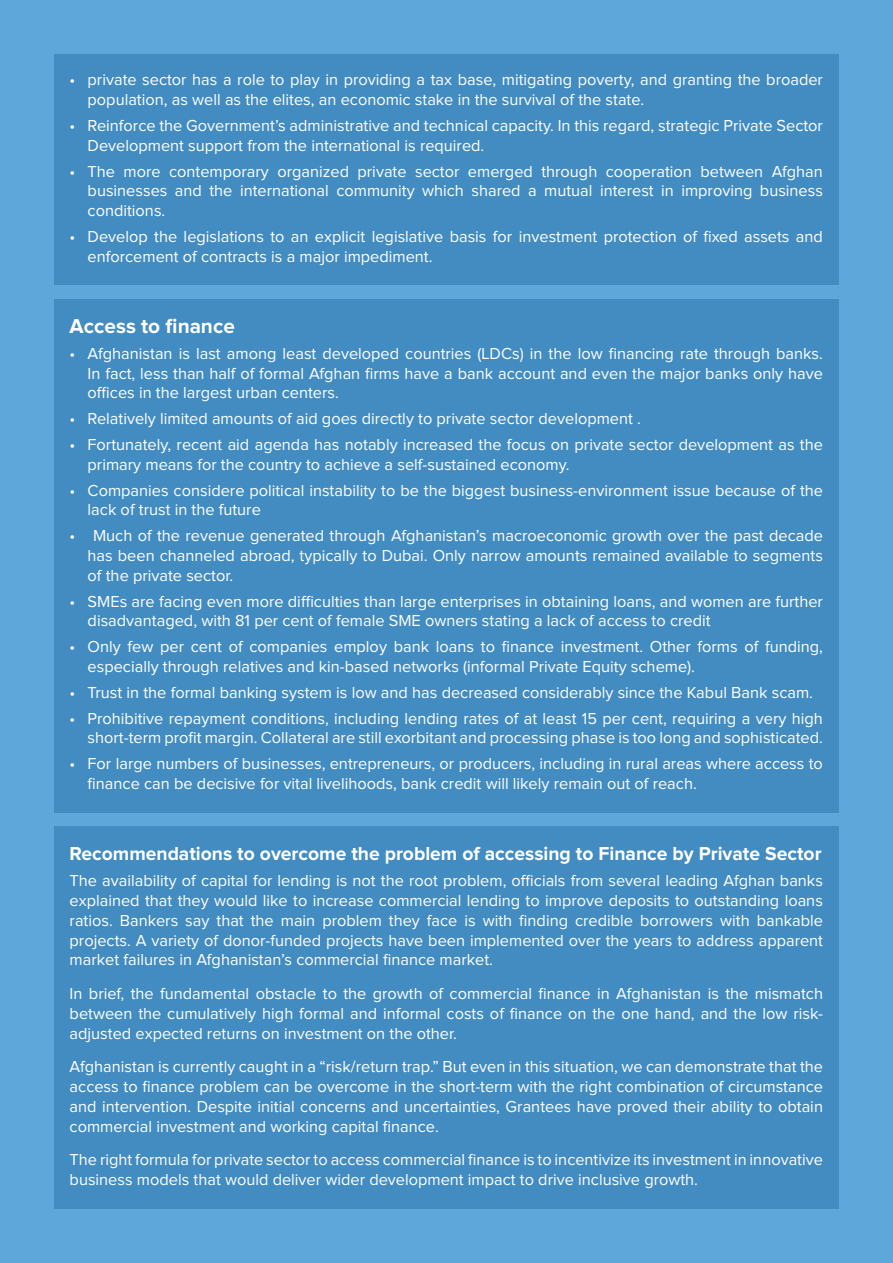
<style>
.page{position:relative;width:893px;height:1263px;background:#5da7db}
.page>*{position:absolute;margin:0;border:0;box-sizing:border-box;transform-origin:0 0}
.t1{font:700 21px "Proxima Nova";color:#fff}
.t2{font:700 19.5px "Proxima Nova";color:#fff}
.t3{font:16.5px/19.8px "Proxima Nova";color:#fff}
</style>
<div class="page">
<div style="left:54px;top:54px;width:785px;height:231px;background:#428cc1"></div>
<div style="left:54px;top:299px;width:785px;height:513px;background:#428cc1"></div>
<div style="left:54px;top:826px;width:785px;height:383px;background:#428cc1"></div>
<p class="t3" style="left:88px;top:71px;width:737px;text-indent:-18px">• private sector has a role to play in providing a tax base, mitigating poverty, and granting the broader population, as well as the elites, an economic stake in the survival of the state.</p>
<p class="t3" style="left:88px;top:116px;width:737px;text-indent:-18px">• Reinforce the Government’s administrative and technical capacity. In this regard, strategic Private Sector<br>Development support from the international is required.</p>
<p class="t3" style="left:88px;top:162px;width:737px;text-align:justify;text-indent:-18px">• The more contemporary organized private sector emerged through cooperation between Afghan businesses and the international community which shared a mutual interest in improving business conditions.</p>
<p class="t3" style="left:88px;top:227px;width:737px;text-indent:-18px">• Develop the legislations to an explicit legislative basis for investment protection of fixed assets and enforcement of contracts is a major impediment.</p>
<p class="t1" style="left:70px;top:316px;width:167px">Access to finance</p>
<p class="t3" style="left:88px;top:344px;width:737px;text-align:justify;text-indent:-18px">• Afghanistan is last among least developed countries (LDCs) in the low financing rate through banks.<br>In fact, less than half of formal Afghan firms have a bank account and even the major banks only have offices in the largest urban centers.</p>
<p class="t3" style="left:70px;top:409px;width:573px">• Relatively limited amounts of aid goes directly to private sector development .</p>
<p class="t3" style="left:88px;top:435px;width:737px;text-indent:-18px">• Fortunately, recent aid agenda has notably increased the focus on private sector development as the primary means for the country to achieve a self-sustained economy.</p>
<p class="t3" style="left:88px;top:481px;width:737px;text-indent:-18px">• Companies considere political instability to be the biggest business-environment issue because of the lack of trust in the future</p>
<p class="t3" style="left:88px;top:526px;width:737px;text-align:justify;text-indent:-18px">• Much of the revenue generated through Afghanistan’s macroeconomic growth over the past decade has been channeled abroad, typically to Dubai. Only narrow amounts remained available to segments of the private sector.</p>
<p class="t3" style="left:88px;top:592px;width:737px;text-indent:-18px">• SMEs are facing even more difficulties than large enterprises in obtaining loans, and women are further disadvantaged, with 81 per cent of female SME owners stating a lack of access to credit</p>
<p class="t3" style="left:88px;top:637px;width:737px;text-indent:-18px">• Only few per cent of companies employ bank loans to finance investment. Other forms of funding, especially through relatives and kin-based networks (informal Private Equity scheme).</p>
<p class="t3" style="left:70px;top:683px;width:745px">• Trust in the formal banking system is low and has decreased considerably since the Kabul Bank scam.</p>
<p class="t3" style="left:70px;top:709px;width:755px;text-align:right">• Prohibitive repayment conditions, including lending rates of at least 15 per cent, requiring a very high short-term profit margin. Collateral are still exorbitant and processing phase is too long and sophisticated.</p>
<p class="t3" style="left:88px;top:754px;width:737px;text-indent:-18px">• For large numbers of businesses, entrepreneurs, or producers, including in rural areas where access to finance can be decisive for vital livelihoods, bank credit will likely remain out of reach.</p>
<p class="t2" style="left:70px;top:845px;width:753px">Recommendations to overcome the problem of accessing to Finance by Private Sector</p>
<p class="t3" style="left:70px;top:871px;width:755px;text-align:justify">The availability of capital for lending is not the root problem, officials from several leading Afghan banks explained that they would like to increase commercial lending to improve deposits to outstanding loans ratios. Bankers say that the main problem they face is with finding credible borrowers with bankable projects. A variety of donor-funded projects have been implemented over the years to address apparent market failures in Afghanistan’s commercial finance market.</p>
<p class="t3" style="left:70px;top:984px;width:755px;text-align:justify">In brief, the fundamental obstacle to the growth of commercial finance in Afghanistan is the mismatch between the cumulatively high formal and informal costs of finance on the one hand, and the low risk&shy;adjusted expected returns on investment on the other.</p>
<p class="t3" style="left:70px;top:1057px;width:755px;text-align:justify">Afghanistan is currently caught in a “risk/return trap.” But even in this situation, we can demonstrate that the access to finance problem can be overcome in the short-term with the right combination of circumstance and intervention. Despite initial concerns and uncertainties, Grantees have proved their ability to obtain commercial investment and working capital finance.</p>
<p class="t3" style="left:70px;top:1150px;width:755px">The right formula for private sector to access commercial finance is to incentivize its investment in innovative business models that would deliver wider development impact to drive inclusive growth.</p>
</div>
